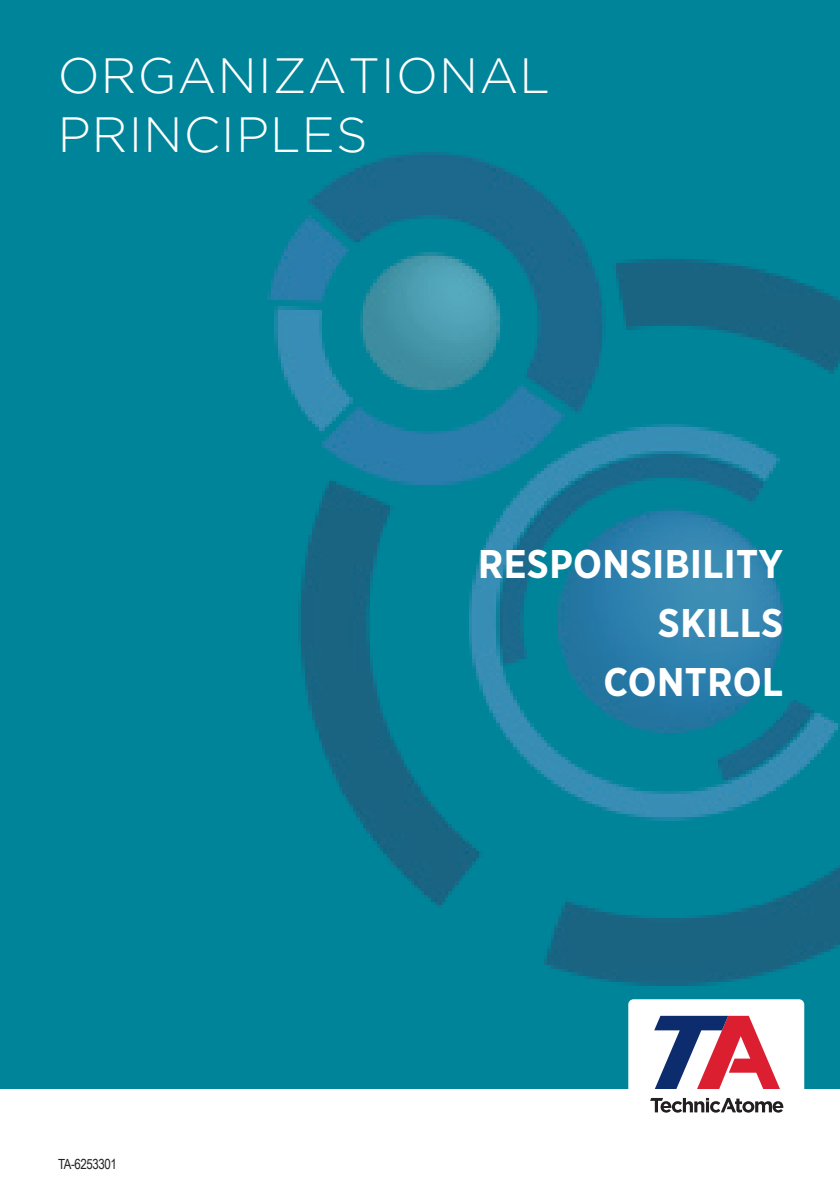
<style>
.page{position:relative;width:840px;height:1191px;background:#fff}
.page>*{position:absolute;margin:0;border:0;box-sizing:border-box;transform-origin:0 0}
.t1{font:300 49.4px/59.2px "Gotham";letter-spacing:.025em;color:#fff}
.t2{font:700 40px/59.2px "Gotham Narrow";letter-spacing:.01em;color:#fff;text-align:right}
.t3{font:14px "Arial Narrow";letter-spacing:-.03em;color:#231f20}
</style>
<div class="page">
<div style="left:0;top:0;width:839px;height:1089px;background:#00849a"></div>
<div style="left:628px;top:999px;width:175px;height:127px;background:#fff;border-radius:5px"></div>
<svg style="left:654px;top:1062px;width:125px;height:27px"></svg>
<svg style="left:650px;top:1098px;width:132px;height:14px"></svg>
<img style="left:267px;top:152px;width:572px;height:910px">
<p class="t1" style="left:58px;top:45px;width:493px">ORGANIZATIONAL<br>PRINCIPLES</p>
<p class="t3" style="left:58px;top:1154px;width:60px">TA-6253301</p>
<p class="t2" style="left:478px;top:534px;width:306px">RESPONSIBILITY<br>SKILLS<br>CONTROL</p>
</div>
